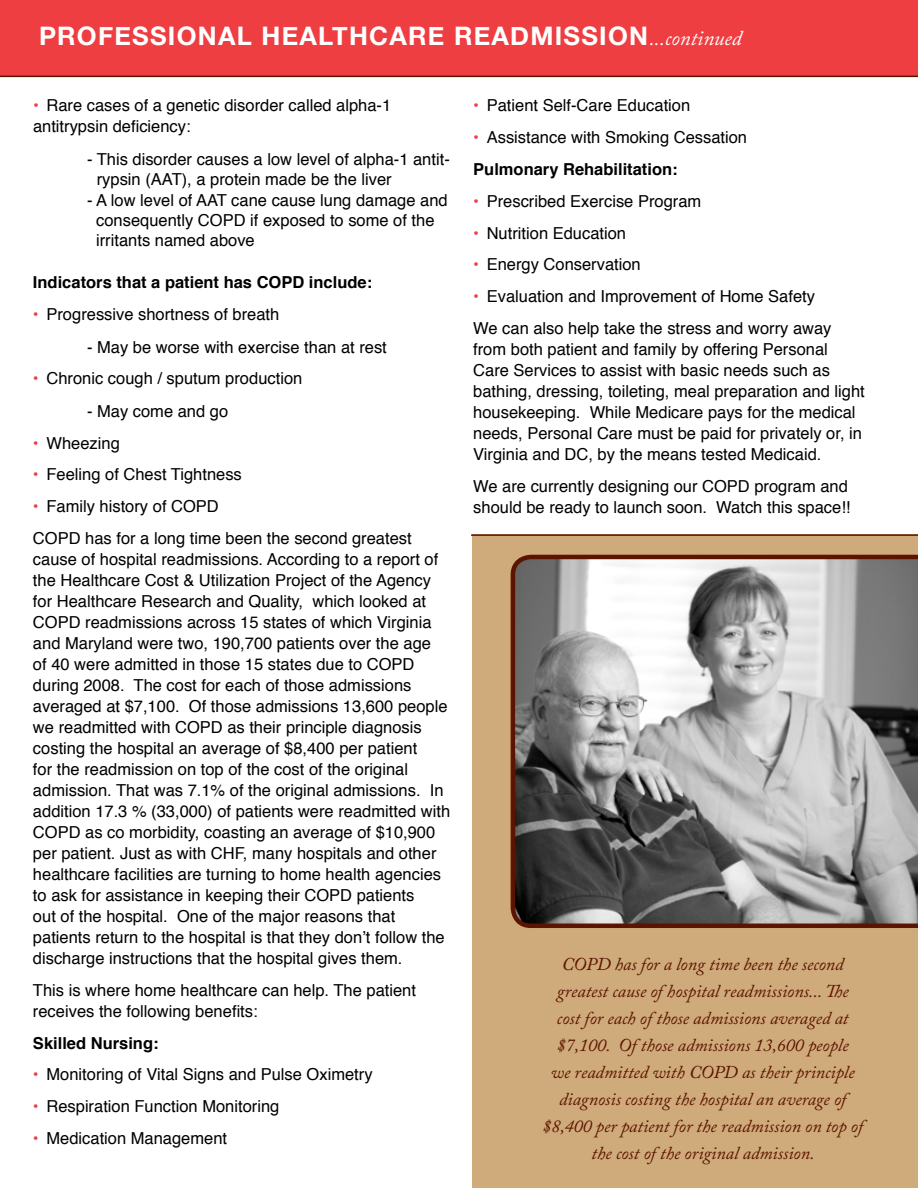
<style>
.page{position:relative;width:918px;height:1188px;background:#fff}
.page>*{position:absolute;margin:0;border:0;box-sizing:border-box;transform-origin:0 0}
.t1{font:700 25.5px "Helvetica Neue";letter-spacing:.05em;color:#fff}
.t2{font:italic 18px/27px "Adobe Caslon Pro";color:#5b1400;text-align:center}
.t3{font:16.5px/21px "Helvetica";color:#000}
.t4{font:700 16.5px "Helvetica";color:#000}
.s1{font-family:"Adobe Caslon Pro";font-weight:400;font-style:italic;font-size:21px}
.s2{color:#ef3e42}
.s3{font-weight:700}
</style>
<div class="page">
<div style="left:472px;top:534px;width:446px;height:654px;background:#cfaa7a"></div>
<svg style="left:511px;top:555px;width:407px;height:373px"></svg>
<div style="left:0;top:0;width:918px;height:76px;background:#ef3e42"></div>
<hr style="left:0;top:76px;width:918px;height:1px;background:#5b1400">
<hr style="left:471px;top:534px;width:447px;height:2px;background:#5b1400">
<h1 class="t1" style="left:39px;top:21px;width:704px">PROFESSIONAL HEALTHCARE READMISSION<span class="s1">...continued</span></h1>
<p class="t3" style="left:33px;top:96px;width:360px"><span class="s2">•</span> Rare cases of a genetic disorder called alpha-1 antitrypsin deficiency:</p>
<p class="t3" style="left:97px;top:150px;width:355px;line-height:19.8px;text-indent:-10px">- This disorder causes a low level of alpha-1 antit&shy;rypsin (AAT), a protein made be the liver</p>
<p class="t3" style="left:96px;top:191px;width:353px;line-height:19.8px;text-indent:-9px">- A low level of AAT cane cause lung damage and consequently COPD if exposed to some of the irritants named above</p>
<p class="t4" style="left:33px;top:269px;width:341px">Indicators that a patient has COPD include:</p>
<p class="t3" style="left:33px;top:304px;width:248px"><span class="s2">•</span> Progressive shortness of breath</p>
<p class="t3" style="left:87px;top:337px;width:301px">- May be worse with exercise than at rest</p>
<p class="t3" style="left:33px;top:369px;width:271px"><span class="s2">•</span> Chronic cough / sputum production</p>
<p class="t3" style="left:87px;top:401px;width:143px">- May come and go</p>
<p class="t3" style="left:33px;top:433px;width:88px"><span class="s2">•</span> Wheezing</p>
<p class="t3" style="left:33px;top:465px;width:210px"><span class="s2">•</span> Feeling of Chest Tightness</p>
<p class="t3" style="left:33px;top:491px;width:380px;line-height:31.8px"><span class="s2">•</span> Family history of COPD<br>COPD has for a long time been the second greatest</p>
<p class="t3" style="left:33px;top:549px;width:419px">cause of hospital readmissions. According to a report of the Healthcare Cost &amp; Utilization Project of the Agency for Healthcare Research and Quality, which looked at COPD readmissions across 15 states of which Virginia and Maryland were two, 190,700 patients over the age<br>of 40 were admitted in those 15 states due to COPD during 2008. The cost for each of those admissions averaged at $7,100. Of those admissions 13,600 people we readmitted with COPD as their principle diagnosis costing the hospital an average of $8,400 per patient<br>for the readmission on top of the cost of the original admission. That was 7.1% of the original admissions. In addition 17.3 % (33,000) of patients were readmitted with COPD as co morbidity, coasting an average of $10,900 per patient. Just as with CHF, many hospitals and other healthcare facilities are turning to home health agencies to ask for assistance in keeping their COPD patients<br>out of the hospital. One of the major reasons that patients return to the hospital is that they don’t follow the discharge instructions that the hospital gives them.</p>
<p class="t3" style="left:33px;top:980px;width:385px">This is where home healthcare can help. The patient receives the following benefits:</p>
<p class="t4" style="left:33px;top:1030px;width:127px">Skilled Nursing:</p>
<p class="t3" style="left:33px;top:1065px;width:341px"><span class="s2">•</span> Monitoring of Vital Signs and Pulse Oximetry</p>
<p class="t3" style="left:33px;top:1096px;width:248px"><span class="s2">•</span> Respiration Function Monitoring</p>
<p class="t3" style="left:33px;top:1128px;width:196px"><span class="s2">•</span> Medication Management</p>
<p class="t3" style="left:473px;top:96px;width:219px"><span class="s2">•</span> Patient Self-Care Education</p>
<p class="t3" style="left:473px;top:122px;width:275px;line-height:31.8px"><span class="s2">•</span> Assistance with Smoking Cessation<br><span class="s3">Pulmonary Rehabilitation:</span></p>
<p class="t3" style="left:473px;top:191px;width:230px"><span class="s2">•</span> Prescribed Exercise Program</p>
<p class="t3" style="left:473px;top:223px;width:154px"><span class="s2">•</span> Nutrition Education</p>
<p class="t3" style="left:473px;top:255px;width:169px"><span class="s2">•</span> Energy Conservation</p>
<p class="t3" style="left:473px;top:281px;width:360px;line-height:31.8px"><span class="s2">•</span> Evaluation and Improvement of Home Safety<br>We can also help take the stress and worry away</p>
<p class="t3" style="left:473px;top:339px;width:393px">from both patient and family by offering Personal Care Services to assist with basic needs such as bathing, dressing, toileting, meal preparation and light housekeeping. While Medicare pays for the medical needs, Personal Care must be paid for privately or, in Virginia and DC, by the means tested Medicaid.</p>
<p class="t3" style="left:473px;top:476px;width:379px">We are currently designing our COPD program and should be ready to launch soon. Watch this space!!</p>
<p class="t2" style="left:542px;top:950px;width:322px">COPD has for a long time been the second greatest cause of hospital readmissions... The<br>cost for each of those admissions averaged at $7,100. Of those admissions 13,600 people<br>we readmitted with COPD as their principle diagnosis costing the hospital an average of $8,400 per patient for the readmission on top of the cost of the original admission.</p>
</div>
